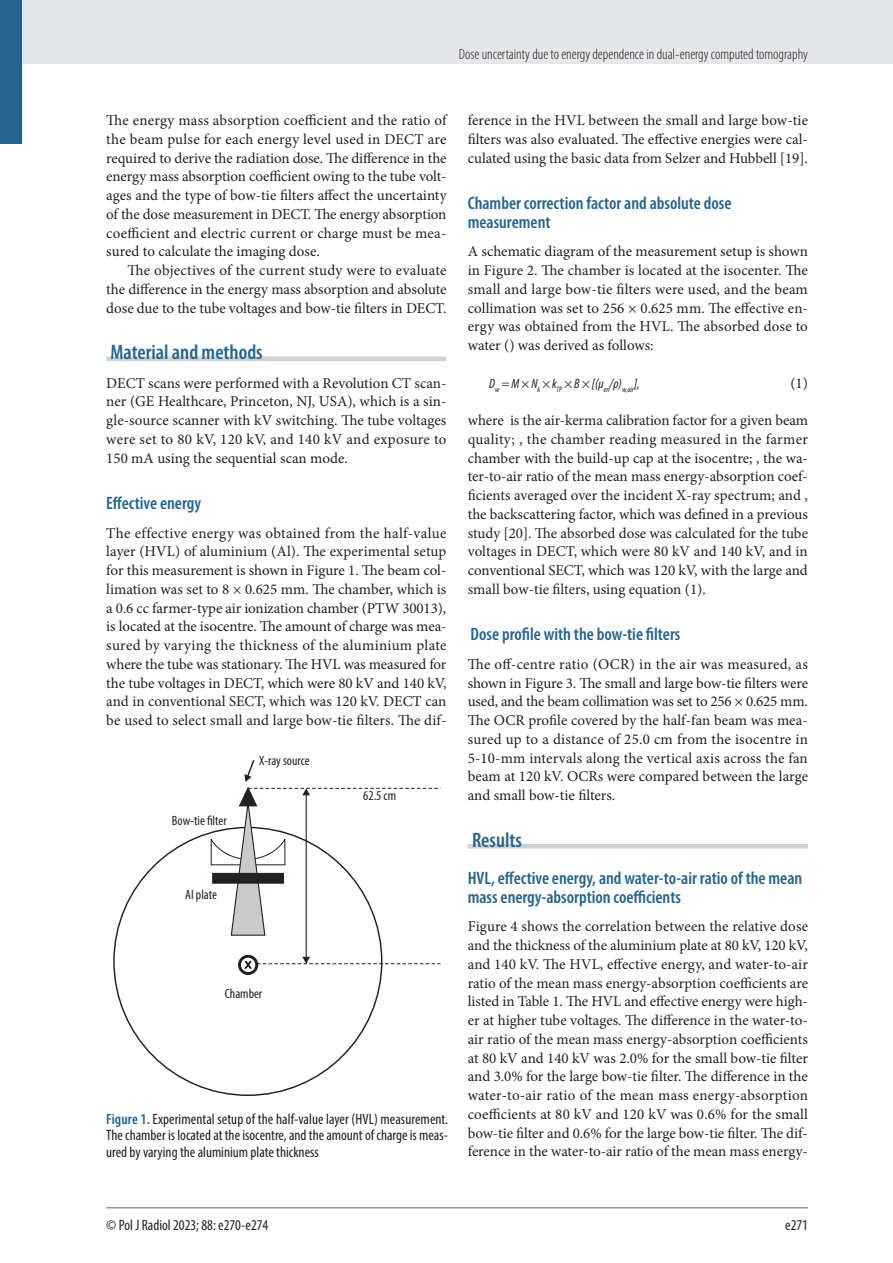
<style>
.page{position:relative;width:893px;height:1263px;background:#fff}
.page>*{position:absolute;margin:0;border:0;box-sizing:border-box;transform-origin:0 0}
.srodtytul_1{font:600 condensed 21px "Myriad Pro";color:#24648f}
.srodtytul_2{font:600 condensed 18px/18.8px "Myriad Pro";color:#24648f}
.tekst_bez_wciecia{font:15px/18.8px "Minion Pro";color:#231f20;text-align:justify}
.tekst{font:15px/18.8px "Minion Pro";letter-spacing:-.005em;color:#231f20;text-align:justify}
.rycina_podpis{font:condensed 15px/16.5px "Myriad Pro";color:#231f20;text-align:justify}
.t1{font:300 condensed 15px "Myriad Pro";color:#231f20}
.tabela_tekst{font:condensed 15px "Myriad Pro";color:#231f20}
.rycina_elementy{font:condensed 13.5px "Myriad Pro";color:#231f20}
.tekst-2{font:italic condensed 13.5px "Myriad Pro";color:#231f20}
.s1{font-weight:600;color:#24648f}
</style>
<div class="page">
<div style="left:0;top:0;width:893px;height:64px;background:#e6e7e9"></div>
<hr style="left:106px;top:1207px;width:702px;height:1px;background:#939598">
<div style="left:0;top:0;width:21px;height:144px;background:#24648f"></div>
<div style="left:106px;top:356px;width:340px;height:5px;background:#d1d2d4"></div>
<hr style="left:468px;top:844px;width:340px;height:4px;background:#d1d2d4">
<div style="left:238px;top:955px;width:20px;height:20px;border:3px solid #231f20;border-radius:50%"></div>
<hr style="left:306px;top:795px;width:1px;height:162px;background:#231f20">
<svg style="left:244px;top:957px;width:197px;height:12px"></svg>
<svg style="left:210px;top:760px;width:231px;height:176px"></svg>
<div style="left:212px;top:873px;width:72px;height:10px;background:#231f20"></div>
<p class="t1" style="left:459px;top:45px;width:351px">Dose uncertainty due to energy dependence in dual-energy computed tomography</p>
<p class="tekst" style="left:106px;top:111px;width:342px">The energy mass absorption coefficient and the ratio of the beam pulse for each energy level used in DECT are required to derive the radiation dose. The difference in the energy mass absorption coefficient owing to the tube volt&shy;ages and the type of bow-tie filters affect the uncertainty of the dose measurement in DECT. The energy absorption coefficient and electric current or charge must be mea&shy;sured to calculate the imaging dose.</p>
<p class="tekst" style="left:106px;top:261px;width:342px;text-indent:21px">The objectives of the current study were to evaluate the difference in the energy mass absorption and absolute dose due to the tube voltages and bow-tie filters in DECT.</p>
<p class="srodtytul_1" style="left:111px;top:339px;width:154px">Material and methods</p>
<p class="tekst_bez_wciecia" style="left:106px;top:373px;width:342px">DECT scans were performed with a Revolution CT scan&shy;ner (GE Healthcare, Princeton, NJ, USA), which is a sin&shy;gle-source scanner with kV switching. The tube voltages were set to 80 kV, 120 kV, and 140 kV and exposure to 150 mA using the sequential scan mode.</p>
<p class="srodtytul_2" style="left:106px;top:493px;width:96px">Effective energy</p>
<p class="tekst_bez_wciecia" style="left:106px;top:523px;width:342px">The effective energy was obtained from the half-value layer (HVL) of aluminium (Al). The experimental setup for this measurement is shown in Figure 1. The beam col&shy;limation was set to 8 × 0.625 mm. The chamber, which is a 0.6 cc farmer-type air ionization chamber (PTW 30013), is located at the isocentre. The amount of charge was mea&shy;sured by varying the thickness of the aluminium plate where the tube was stationary. The HVL was measured for the tube voltages in DECT, which were 80 kV and 140 kV, and in conventional SECT, which was 120 kV. DECT can be used to select small and large bow-tie filters. The dif-</p>
<p class="rycina_elementy" style="left:172px;top:812px;width:56px">Bow-tie filter</p>
<p class="rycina_elementy" style="left:185px;top:886px;width:33px">AI plate</p>
<p class="rycina_elementy" style="left:259px;top:752px;width:52px">X-ray source</p>
<p class="rycina_elementy" style="left:225px;top:985px;width:39px">Chamber</p>
<p class="rycina_elementy" style="left:363px;top:787px;width:34px">62.5 cm</p>
<p class="rycina_podpis" style="left:106px;top:1110px;width:343px"><span class="s1">Figure 1.</span> Experimental setup of the half-value layer (HVL) measurement.<br>The chamber is located at the isocentre, and the amount of charge is meas&shy;ured by varying the aluminium plate thickness</p>
<p class="tekst_bez_wciecia" style="left:468px;top:111px;width:342px">ference in the HVL between the small and large bow-tie filters was also evaluated. The effective energies were cal&shy;culated using the basic data from Selzer and Hubbell [19].</p>
<p class="srodtytul_2" style="left:468px;top:193px;width:265px">Chamber correction factor and absolute dose measurement</p>
<p class="tekst_bez_wciecia" style="left:468px;top:242px;width:342px">A schematic diagram of the measurement setup is shown in Figure 2. The chamber is located at the isocenter. The small and large bow-tie filters were used, and the beam collimation was set to 256 × 0.625 mm. The effective en&shy;ergy was obtained from the HVL. The absorbed dose to water () was derived as follows:</p>
<p class="tekst-2" style="left:489px;top:375px;width:152px">D<sub>w</sub> = M × N<sub>k</sub> × k<sub>TP</sub> × B × [(μ<sub>en</sub>/ρ)<sub>w,air</sub>],</p>
<p class="tekst" style="left:790px;top:373px;width:19px">(1)</p>
<p class="tekst_bez_wciecia" style="left:468px;top:411px;width:342px">where is the air-kerma calibration factor for a given beam quality; , the chamber reading measured in the farmer chamber with the build-up cap at the isocentre; , the wa&shy;ter-to-air ratio of the mean mass energy-absorption coef&shy;ficients averaged over the incident X-ray spectrum; and , the backscattering factor, which was defined in a previous study [20]. The absorbed dose was calculated for the tube voltages in DECT, which were 80 kV and 140 kV, and in conventional SECT, which was 120 kV, with the large and small bow-tie filters, using equation (1).</p>
<p class="srodtytul_2" style="left:471px;top:625px;width:211px">Dose profile with the bow-tie filters</p>
<p class="tekst_bez_wciecia" style="left:468px;top:655px;width:342px">The off-centre ratio (OCR) in the air was measured, as shown in Figure 3. The small and large bow-tie filters were used, and the beam collimation was set to 256 × 0.625 mm.<br>The OCR profile covered by the half-fan beam was mea&shy;sured up to a distance of 25.0 cm from the isocentre in 5-10-mm intervals along the vertical axis across the fan beam at 120 kV. OCRs were compared between the large and small bow-tie filters.</p>
<p class="srodtytul_1" style="left:472px;top:827px;width:51px">Results</p>
<p class="srodtytul_2" style="left:468px;top:868px;width:336px">HVL, effective energy, and water-to-air ratio of the mean mass energy-absorption coefficients</p>
<p class="tekst_bez_wciecia" style="left:468px;top:917px;width:342px">Figure 4 shows the correlation between the relative dose and the thickness of the aluminium plate at 80 kV, 120 kV, and 140 kV. The HVL, effective energy, and water-to-air ratio of the mean mass energy-absorption coefficients are listed in Table 1. The HVL and effective energy were high&shy;er at higher tube voltages. The difference in the water-to&shy;air ratio of the mean mass energy-absorption coefficients at 80 kV and 140 kV was 2.0% for the small bow-tie filter and 3.0% for the large bow-tie filter. The difference in the water-to-air ratio of the mean mass energy-absorption coefficients at 80 kV and 120 kV was 0.6% for the small bow-tie filter and 0.6% for the large bow-tie filter. The dif&shy;ference in the water-to-air ratio of the mean mass energy-</p>
<p class="tabela_tekst" style="left:106px;top:1216px;width:164px">© Pol J Radiol 2023; 88: e270-e274</p>
<p class="tabela_tekst" style="left:785px;top:1216px;width:24px">e271</p>
</div>
